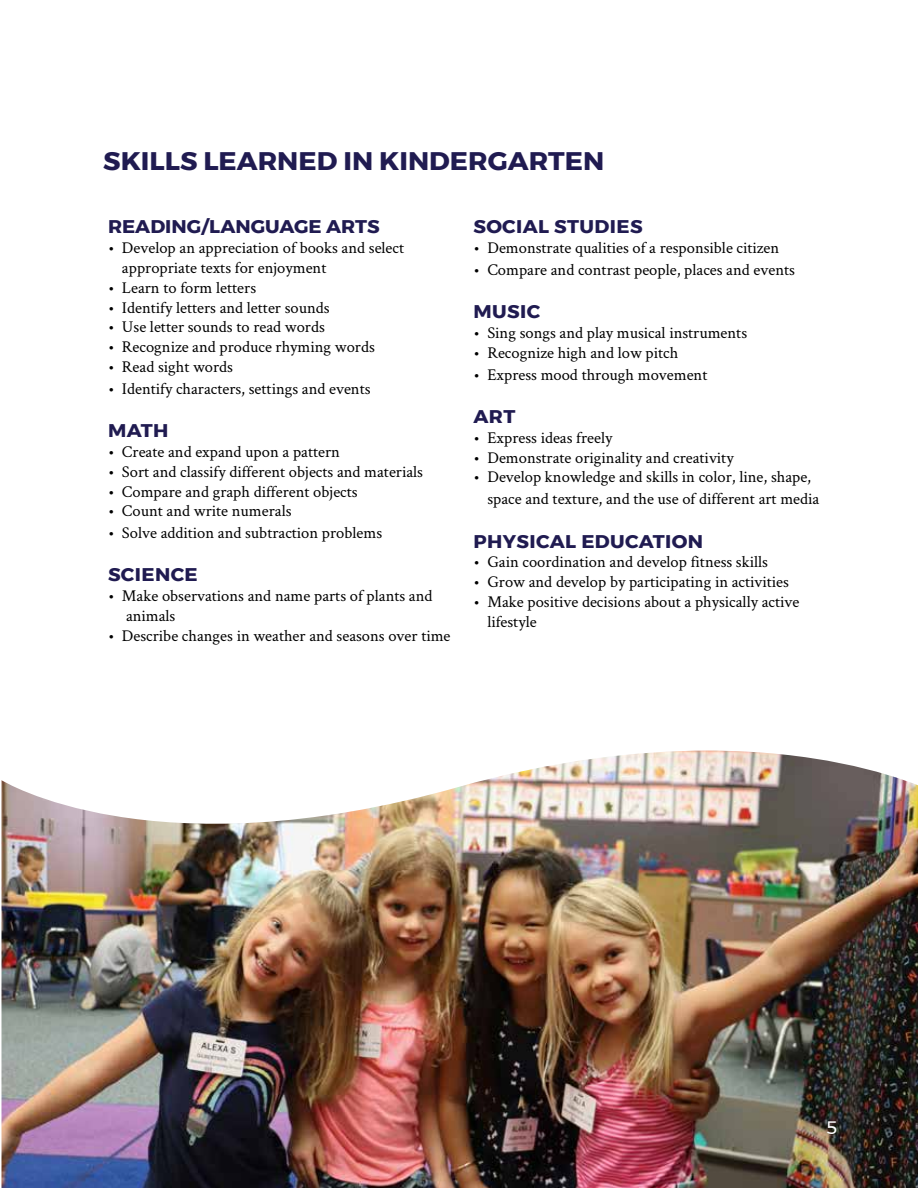
<style>
.page{position:relative;width:918px;height:1188px;background:#fff}
.page>*{position:absolute;margin:0;border:0;box-sizing:border-box;transform-origin:0 0}
.t1{font:700 25.35px "Montserrat";color:#201b51;scale:1.06 1}
.t2{font:700 18.3px "Montserrat";letter-spacing:.02em;color:#201b51;scale:1.06 1}
.t3{font:700 18.3px "Montserrat";color:#201b51;scale:1.06 1}
.t4{font:18px "Montserrat";color:#fff}
.t5{font:16.5px/19.8px "Crimson Text";color:#000}
</style>
<div class="page">
<img style="left:2px;top:751px;width:916px;height:437px">
<h1 class="t1" style="left:103px;top:140px;width:474px">SKILLS LEARNED IN KINDERGARTEN</h1>
<p class="t3" style="left:108px;top:212px;width:258px">READING/LANGUAGE ARTS</p>
<p class="t5" style="left:122px;top:237px;width:284px;text-indent:-14px">• Develop an appreciation of books and select appropriate texts for enjoyment</p>
<p class="t5" style="left:108px;top:277px;width:150px">• Learn to form letters</p>
<p class="t5" style="left:108px;top:297px;width:223px">• Identify letters and letter sounds</p>
<p class="t5" style="left:108px;top:317px;width:218px">• Use letter sounds to read words</p>
<p class="t5" style="left:108px;top:336px;width:268px">• Recognize and produce rhyming words</p>
<p class="t5" style="left:108px;top:356px;width:127px">• Read sight words</p>
<p class="t5" style="left:108px;top:378px;width:264px">• Identify characters, settings and events</p>
<p class="t2" style="left:108px;top:416px;width:58px">MATH</p>
<p class="t5" style="left:108px;top:441px;width:234px">• Create and expand upon a pattern</p>
<p class="t5" style="left:108px;top:461px;width:317px">• Sort and classify different objects and materials</p>
<p class="t5" style="left:108px;top:481px;width:251px">• Compare and graph different objects</p>
<p class="t5" style="left:108px;top:501px;width:185px">• Count and write numerals</p>
<p class="t5" style="left:108px;top:522px;width:276px">• Solve addition and subtraction problems</p>
<p class="t2" style="left:108px;top:560px;width:86px">SCIENCE</p>
<p class="t5" style="left:126px;top:585px;width:308px;text-indent:-18px">• Make observations and name parts of plants and animals</p>
<p class="t5" style="left:108px;top:625px;width:344px">• Describe changes in weather and seasons over time</p>
<p class="t2" style="left:473px;top:212px;width:161px">SOCIAL STUDIES</p>
<p class="t5" style="left:473px;top:237px;width:307px">• Demonstrate qualities of a responsible citizen</p>
<p class="t5" style="left:473px;top:259px;width:323px">• Compare and contrast people, places and events</p>
<p class="t2" style="left:473px;top:297px;width:65px">MUSIC</p>
<p class="t5" style="left:473px;top:322px;width:275px">• Sing songs and play musical instruments</p>
<p class="t5" style="left:473px;top:342px;width:206px">• Recognize high and low pitch</p>
<p class="t5" style="left:473px;top:364px;width:236px">• Express mood through movement</p>
<p class="t2" style="left:473px;top:402px;width:41px">ART</p>
<p class="t5" style="left:473px;top:427px;width:141px">• Express ideas freely</p>
<p class="t5" style="left:473px;top:447px;width:262px">• Demonstrate originality and creativity</p>
<p class="t5" style="left:487px;top:466px;width:333px;line-height:21.6px;text-indent:-14px">• Develop knowledge and skills in color, line, shape, space and texture, and the use of different art media</p>
<p class="t2" style="left:473px;top:526px;width:218px">PHYSICAL EDUCATION</p>
<p class="t5" style="left:473px;top:552px;width:296px">• Gain coordination and develop fitness skills</p>
<p class="t5" style="left:473px;top:571px;width:317px">• Grow and develop by participating in activities</p>
<p class="t5" style="left:487px;top:591px;width:313px;text-indent:-14px">• Make positive decisions about a physically active lifestyle</p>
<p class="t4" style="left:826px;top:1113px;width:13px">5</p>
</div>
